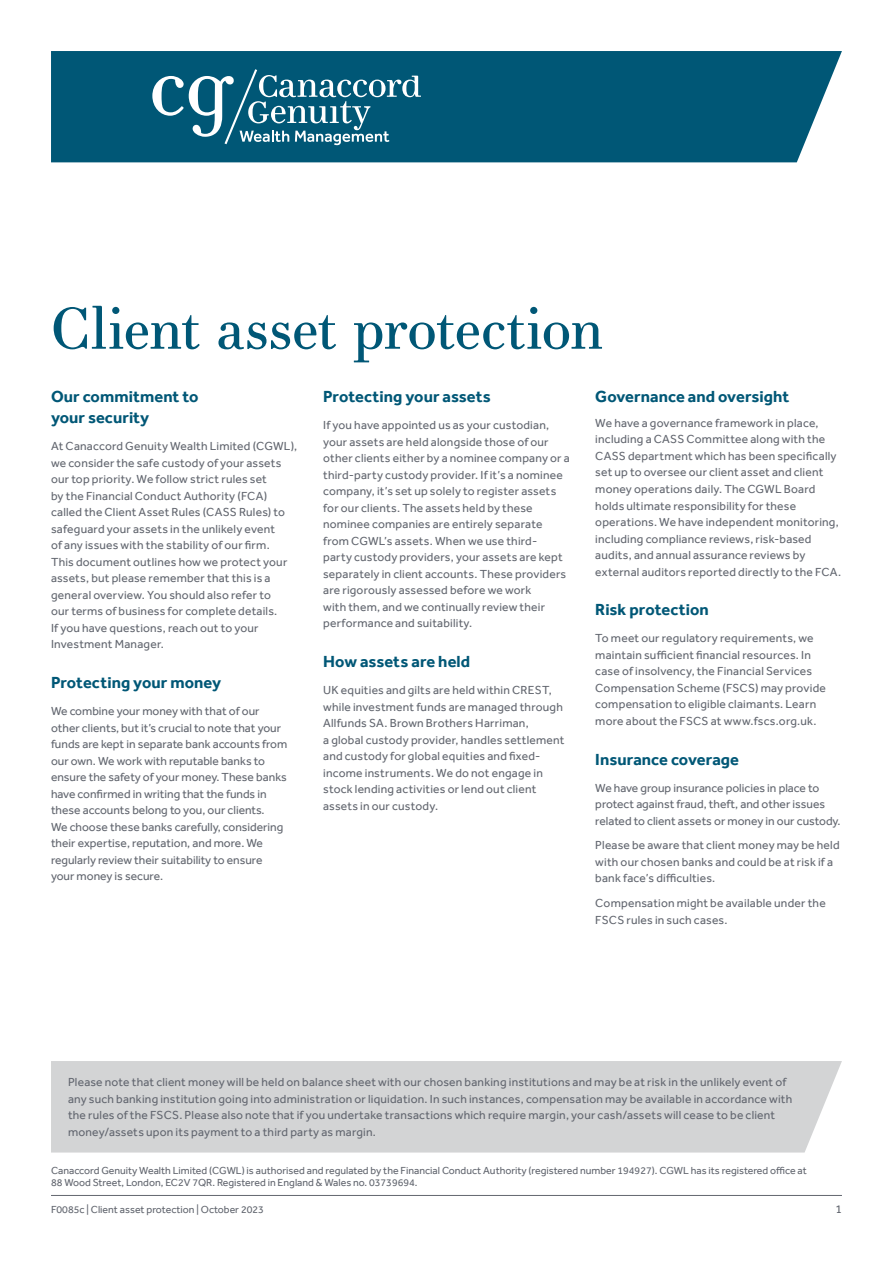
<style>
.page{position:relative;width:893px;height:1263px;background:#fff}
.page>*{position:absolute;margin:0;border:0;box-sizing:border-box;transform-origin:0 0}
.t1{font:57px "Essonnes Text";letter-spacing:-.015em;color:#005776}
.t2{font:700 16.5px/21px "Effra";letter-spacing:.005em;color:#005776}
.t3{font:12px/16.5px "Effra";letter-spacing:.015em;color:#62666f}
.t4{font:10.5px/12px "Effra";color:#62666f}
</style>
<div class="page">
<div style="left:51px;top:51px;width:791px;height:111px;background:#005776"></div>
<svg style="left:152px;top:69px;width:269px;height:76px;background:#337991"></svg>
<hr style="left:51px;top:1195px;width:791px;height:1px;background:#62666f">
<div style="left:51px;top:1061px;width:791px;height:91px;background:#d3d4d5"></div>
<h1 class="t1" style="left:51px;top:287px;width:554px">Client asset protection</h1>
<h2 class="t2" style="left:51px;top:386px;width:149px">Our commitment to your security</h2>
<p class="t3" style="left:51px;top:438px;width:248px">At Canaccord Genuity Wealth Limited (CGWL), we consider the safe custody of your assets our top priority. We follow strict rules set<br>by the Financial Conduct Authority (FCA) called the Client Asset Rules (CASS Rules) to safeguard your assets in the unlikely event<br>of any issues with the stability of our firm.<br>This document outlines how we protect your assets, but please remember that this is a general overview. You should also refer to<br>our terms of business for complete details.<br>If you have questions, reach out to your Investment Manager.</p>
<h2 class="t2" style="left:51px;top:672px;width:172px">Protecting your money</h2>
<p class="t3" style="left:51px;top:703px;width:238px">We combine your money with that of our other clients, but it’s crucial to note that your funds are kept in separate bank accounts from our own. We work with reputable banks to ensure the safety of your money. These banks have confirmed in writing that the funds in these accounts belong to you, our clients.<br>We choose these banks carefully, considering their expertise, reputation, and more. We regularly review their suitability to ensure your money is secure.</p>
<h2 class="t2" style="left:595px;top:386px;width:195px">Governance and oversight</h2>
<p class="t3" style="left:595px;top:415px;width:247px">We have a governance framework in place, including a CASS Committee along with the CASS department which has been specifically set up to oversee our client asset and client money operations daily. The CGWL Board holds ultimate responsibility for these operations. We have independent monitoring, including compliance reviews, risk-based audits, and annual assurance reviews by external auditors reported directly to the FCA.</p>
<h2 class="t2" style="left:595px;top:599px;width:115px">Risk protection</h2>
<p class="t3" style="left:595px;top:630px;width:232px">To meet our regulatory requirements, we maintain sufficient financial resources. In case of insolvency, the Financial Services Compensation Scheme (FSCS) may provide compensation to eligible claimants. Learn more about the FSCS at www.fscs.org.uk.</p>
<h2 class="t2" style="left:595px;top:748px;width:145px">Insurance coverage</h2>
<p class="t3" style="left:595px;top:779px;width:247px">We have group insurance policies in place to protect against fraud, theft, and other issues related to client assets or money in our custody.</p>
<p class="t3" style="left:595px;top:837px;width:246px">Please be aware that client money may be held with our chosen banks and could be at risk if a bank face’s difficulties.</p>
<p class="t3" style="left:595px;top:895px;width:232px">Compensation might be available under the<br>FSCS rules in such cases.</p>
<h2 class="t2" style="left:323px;top:386px;width:169px">Protecting your assets</h2>
<p class="t3" style="left:323px;top:417px;width:248px">If you have appointed us as your custodian, your assets are held alongside those of our other clients either by a nominee company or a third-party custody provider. If it’s a nominee company, it’s set up solely to register assets for our clients. The assets held by these nominee companies are entirely separate from CGWL’s assets. When we use third-<br>party custody providers, your assets are kept separately in client accounts. These providers are rigorously assessed before we work<br>with them, and we continually review their performance and suitability.</p>
<h2 class="t2" style="left:323px;top:651px;width:149px">How assets are held</h2>
<p class="t3" style="left:323px;top:682px;width:243px">UK equities and gilts are held within CREST, while investment funds are managed through Allfunds SA. Brown Brothers Harriman,<br>a global custody provider, handles settlement and custody for global equities and fixed&shy;income instruments. We do not engage in stock lending activities or lend out client assets in our custody.</p>
<p class="t3" style="left:68px;top:1074px;width:726px">Please note that client money will be held on balance sheet with our chosen banking institutions and may be at risk in the unlikely event of any such banking institution going into administration or liquidation. In such instances, compensation may be available in accordance with the rules of the FSCS. Please also note that if you undertake transactions which require margin, your cash/assets will cease to be client money/assets upon its payment to a third party as margin.</p>
<p class="t4" style="left:51px;top:1165px;width:757px">Canaccord Genuity Wealth Limited (CGWL) is authorised and regulated by the Financial Conduct Authority (registered number 194927). CGWL has its registered office at<br>88 Wood Street, London, EC2V 7QR. Registered in England &amp; Wales no. 03739694.</p>
<p class="t4" style="left:51px;top:1203px;width:214px">F0085c | Client asset protection | October 2023</p>
<p class="t3" style="left:835px;top:1200px;width:8px">1</p>
</div>
